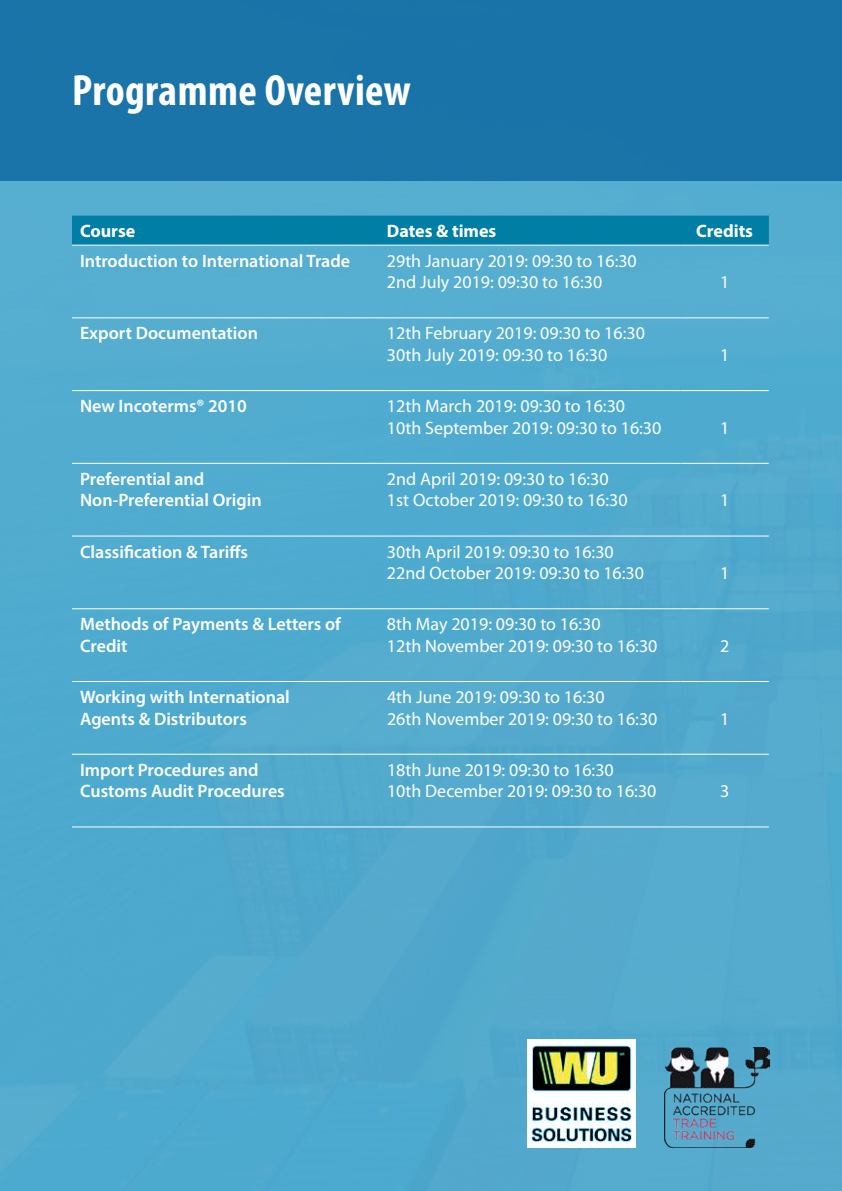
<style>
.page{position:relative;width:842px;height:1191px;background:#fff}
.page>*{position:absolute;margin:0;border:0;box-sizing:border-box;transform-origin:0 0}
.t1{font:700 condensed 44px "Myriad Pro";letter-spacing:.01em;color:#fff}
.t2{font:18px/21.6px "Myriad Pro";color:#fff}
.t3{font:600 18px/21.6px "Myriad Pro";color:#fff}
.t4{font:700 18px "Myriad Pro";color:#fff}
</style>
<div class="page">
<div style="left:0;top:180px;width:842px;height:1011px;background:#51abce"></div>
<div style="left:0;top:0;width:842px;height:180px;background:#1a74a8"></div>
<div style="left:72px;top:216px;width:697px;height:29px;background:#007ea4"></div>
<hr style="left:72px;top:245px;width:307px;height:1px;background:#fff">
<hr style="left:379px;top:245px;width:301px;height:1px;background:#fff">
<hr style="left:680px;top:245px;width:89px;height:1px;background:#fff">
<hr style="left:72px;top:317px;width:307px;height:1px;background:#fff">
<hr style="left:379px;top:317px;width:301px;height:1px;background:#fff">
<hr style="left:680px;top:317px;width:89px;height:1px;background:#fff">
<hr style="left:72px;top:390px;width:307px;height:1px;background:#fff">
<hr style="left:379px;top:390px;width:301px;height:1px;background:#fff">
<hr style="left:680px;top:390px;width:89px;height:1px;background:#fff">
<hr style="left:72px;top:463px;width:307px;height:1px;background:#fff">
<hr style="left:379px;top:463px;width:301px;height:1px;background:#fff">
<hr style="left:680px;top:463px;width:89px;height:1px;background:#fff">
<hr style="left:72px;top:535px;width:307px;height:1px;background:#fff">
<hr style="left:379px;top:535px;width:301px;height:1px;background:#fff">
<hr style="left:680px;top:535px;width:89px;height:1px;background:#fff">
<hr style="left:72px;top:681px;width:307px;height:1px;background:#fff">
<hr style="left:379px;top:681px;width:301px;height:1px;background:#fff">
<hr style="left:680px;top:681px;width:89px;height:1px;background:#fff">
<hr style="left:72px;top:753px;width:307px;height:1px;background:#fff">
<hr style="left:379px;top:753px;width:301px;height:1px;background:#fff">
<hr style="left:680px;top:753px;width:89px;height:1px;background:#fff">
<hr style="left:72px;top:826px;width:307px;height:1px;background:#fff">
<hr style="left:379px;top:826px;width:301px;height:1px;background:#fff">
<hr style="left:680px;top:826px;width:89px;height:1px;background:#fff">
<hr style="left:72px;top:608px;width:307px;height:1px;background:#fff">
<hr style="left:379px;top:608px;width:301px;height:1px;background:#fff">
<hr style="left:680px;top:608px;width:89px;height:1px;background:#fff">
<img style="left:664px;top:1047px;width:106px;height:100px">
<img style="left:528px;top:1040px;width:107px;height:107px">
<h1 class="t1" style="left:72px;top:72px;width:340px">Programme Overview</h1>
<p class="t4" style="left:80px;top:224px;width:57px">Course</p>
<p class="t4" style="left:387px;top:224px;width:111px">Dates &amp; times</p>
<p class="t4" style="left:696px;top:224px;width:58px">Credits</p>
<p class="t3" style="left:80px;top:251px;width:272px">Introduction to International Trade</p>
<p class="t2" style="left:387px;top:251px;width:251px">29th January 2019: 09:30 to 16:30<br>2nd July 2019: 09:30 to 16:30</p>
<p class="t2" style="left:720px;top:273px;width:11px">1</p>
<p class="t3" style="left:80px;top:324px;width:179px">Export Documentation</p>
<p class="t2" style="left:387px;top:324px;width:259px">12th February 2019: 09:30 to 16:30<br>30th July 2019: 09:30 to 16:30</p>
<p class="t3" style="left:80px;top:397px;width:168px">New Incoterms® 2010</p>
<p class="t2" style="left:387px;top:397px;width:276px">12th March 2019: 09:30 to 16:30<br>10th September 2019: 09:30 to 16:30</p>
<p class="t3" style="left:80px;top:469px;width:183px">Preferential and<br>Non-Preferential Origin</p>
<p class="t2" style="left:387px;top:469px;width:242px">2nd April 2019: 09:30 to 16:30<br>1st October 2019: 09:30 to 16:30</p>
<p class="t3" style="left:80px;top:542px;width:169px">Classification &amp; Tariffs</p>
<p class="t2" style="left:387px;top:542px;width:259px">30th April 2019: 09:30 to 16:30<br>22nd October 2019: 09:30 to 16:30</p>
<p class="t3" style="left:80px;top:615px;width:262px">Methods of Payments &amp; Letters of<br>Credit</p>
<p class="t2" style="left:387px;top:615px;width:272px">8th May 2019: 09:30 to 16:30<br>12th November 2019: 09:30 to 16:30</p>
<p class="t3" style="left:80px;top:687px;width:211px">Working with International<br>Agents &amp; Distributors</p>
<p class="t2" style="left:387px;top:687px;width:272px">4th June 2019: 09:30 to 16:30<br>26th November 2019: 09:30 to 16:30</p>
<p class="t3" style="left:80px;top:760px;width:206px">Import Procedures and<br>Customs Audit Procedures</p>
<p class="t2" style="left:387px;top:760px;width:271px">18th June 2019: 09:30 to 16:30<br>10th December 2019: 09:30 to 16:30</p>
<p class="t2" style="left:720px;top:346px;width:11px">1</p>
<p class="t2" style="left:720px;top:418px;width:11px">1</p>
<p class="t2" style="left:720px;top:491px;width:11px">1</p>
<p class="t2" style="left:720px;top:564px;width:11px">1</p>
<p class="t2" style="left:720px;top:636px;width:11px">2</p>
<p class="t2" style="left:720px;top:709px;width:11px">1</p>
<p class="t2" style="left:720px;top:782px;width:11px">3</p>
</div>
